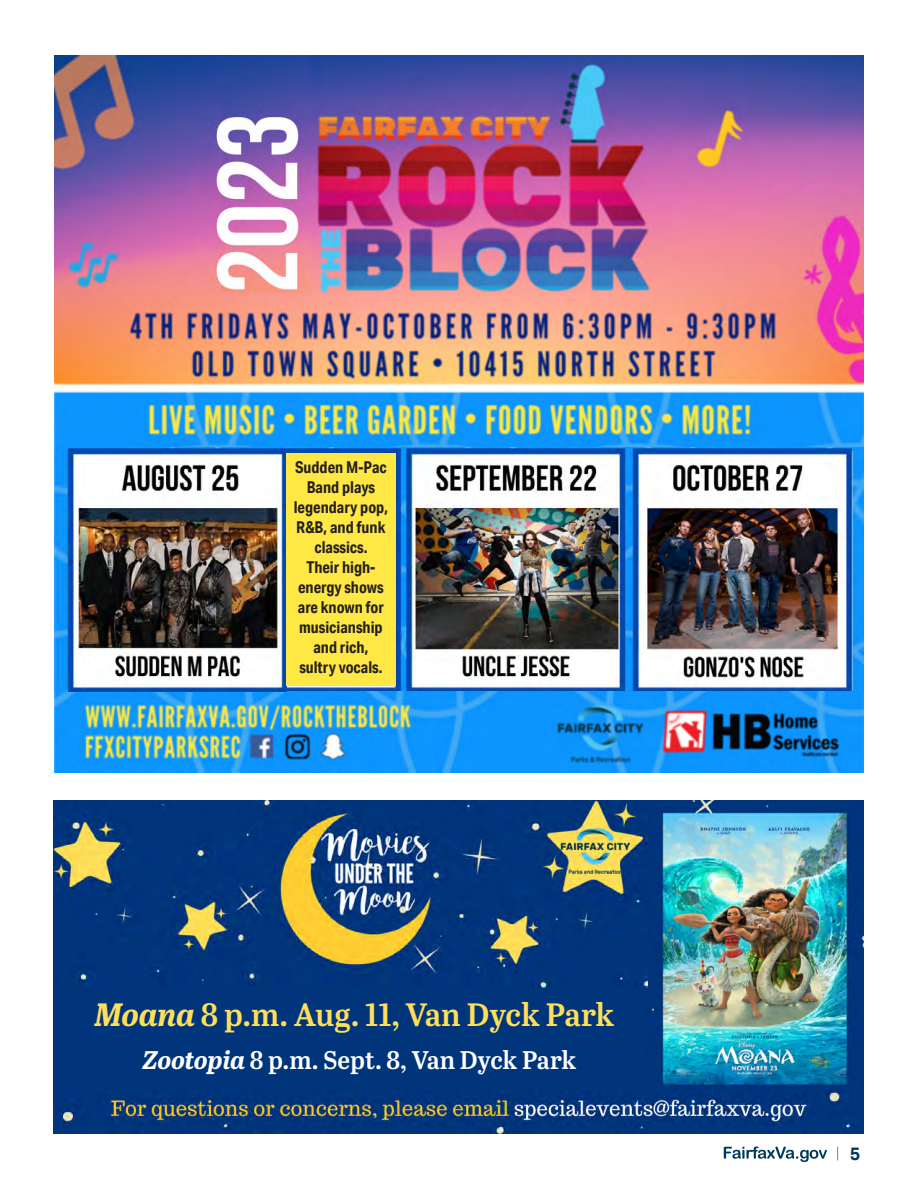
<style>
.page{position:relative;width:918px;height:1188px;background:#fff}
.page>*{position:absolute;margin:0;border:0;box-sizing:border-box;transform-origin:0 0}
.t1{font:32.25px "Abril Titling Sb";letter-spacing:-.005em;color:#ffde59}
.t2{font:25.5px "Abril Titling Sb";letter-spacing:-.005em;color:#fff}
.t3{font:700 18px "Aktiv Grotesk";color:#00395b}
.t4{font:700 16.35px/20px "Aktiv Grotesk Cd";color:#231f20;text-align:center}
.s1{font-family:"Abril Titling";font-weight:700;font-style:italic}
</style>
<div class="page">
<svg style="left:837px;top:1147px;width:1px;height:13px"></svg>
<svg style="left:724px;top:1147px;width:103px;height:15px"></svg>
<img style="left:54px;top:55px;width:810px;height:393px">
<img style="left:286px;top:448px;width:578px;height:244px">
<img style="left:54px;top:692px;width:810px;height:81px">
<img style="left:54px;top:448px;width:232px;height:244px">
<div style="left:286px;top:454px;width:110px;height:232px;background:#ffe744"></div>
<div style="left:53px;top:988px;width:595px;height:108px;background:#00357b"></div>
<img style="left:648px;top:801px;width:216px;height:290px">
<img style="left:53px;top:801px;width:595px;height:187px">
<img style="left:53px;top:1091px;width:811px;height:43px">
<p class="t4" style="left:294px;top:457px;width:96px">Sudden M-Pac<br>Band plays legendary pop,<br>R&amp;B, and funk classics.<br>Their high&shy;energy shows are known for musicianship and rich, sultry vocals.</p>
<p class="t1" style="left:94px;top:992px;width:521px"><span class="s1">Moana</span> 8 p.m. Aug. 11, Van Dyck Park</p>
<p class="t2" style="left:143px;top:1041px;width:435px"><span class="s1">Zootopia</span> 8 p.m. Sept. 8, Van Dyck Park</p>
<p class="t3" style="left:850px;top:1143px;width:12px">5</p>
</div>
